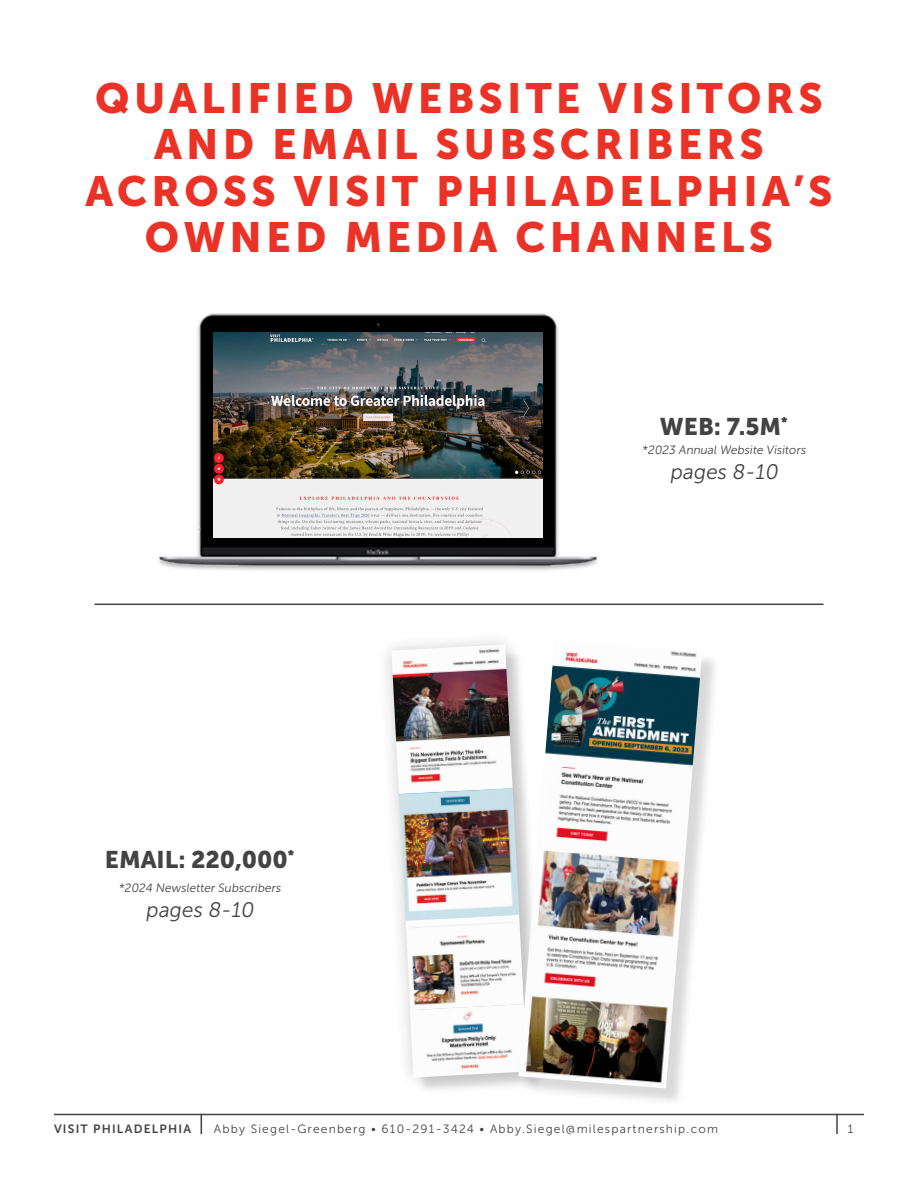
<style>
.page{position:relative;width:918px;height:1188px;background:#fff}
.page>*{position:absolute;margin:0;border:0;box-sizing:border-box;transform-origin:0 0}
.t1{font:42px/46.5px "Museo Sans 900";letter-spacing:.1em;color:#eb3226;text-align:center}
.t2{font:24px "Museo Sans 900";color:#434343}
.t3{font:21px "Museo Sans 300";color:#434343}
.t4{font:12px "Museo Sans 300";letter-spacing:.1em;color:#434343}
.t5{font:12px "Museo Sans 700";letter-spacing:.1em;color:#434343}
</style>
<div class="page">
<hr style="left:54px;top:1114px;width:810px;height:1px;background:#434343">
<svg style="left:201px;top:1115px;width:1px;height:19px"></svg>
<hr style="left:836px;top:1114px;width:2px;height:20px;background:#434343">
<hr style="left:94px;top:604px;width:730px;height:1px;background:#434343">
<img style="left:158px;top:313px;width:439px;height:257px">
<img style="left:214px;top:333px;width:328px;height:204px">
<div style="left:377px;top:630px;width:165px;height:462px;background:#231f20;opacity:.21"></div>
<div style="left:394px;top:647px;width:137px;height:166px;background:#231f20;opacity:.17"></div>
<img style="left:391px;top:645px;width:122px;height:150px">
<img style="left:399px;top:788px;width:119px;height:133px">
<img style="left:406px;top:915px;width:112px;height:95px">
<div style="left:413px;top:1007px;width:133px;height:89px;background:#231f20;opacity:.17"></div>
<img style="left:410px;top:1004px;width:108px;height:74px">
<div style="left:521px;top:642px;width:199px;height:465px;background:#231f20;opacity:.17"></div>
<img style="left:518px;top:639px;width:184px;height:449px">
<p class="t1" style="left:85px;top:74px;width:749px">QUALIFIED WEBSITE VISITORS<br>AND EMAIL SUBSCRIBERS<br>ACROSS VISIT PHILADELPHIA’S<br>OWNED MEDIA CHANNELS</p>
<p class="t2" style="left:105px;top:846px;width:191px">EMAIL: 220,000<sup>*</sup></p>
<p class="t4" style="left:119px;top:882px;width:165px">*2024 Newsletter Subscribers</p>
<p class="t3" style="left:146px;top:899px;width:113px">pages 8-10</p>
<p class="t2" style="left:660px;top:413px;width:129px">WEB: 7.5M<sup>*</sup></p>
<p class="t4" style="left:642px;top:443px;width:167px">*2023 Annual Website Visitors</p>
<p class="t3" style="left:670px;top:460px;width:113px">pages 8-10</p>
<p class="t5" style="left:54px;top:1122px;width:139px">VISIT PHILADELPHIA</p>
<p class="t4" style="left:214px;top:1122px;width:506px">Abby Siegel-Greenberg • 610-291-3424 • Abby.Siegel@milespartnership.com</p>
<p class="t4" style="left:848px;top:1122px;width:7px">1</p>
</div>
